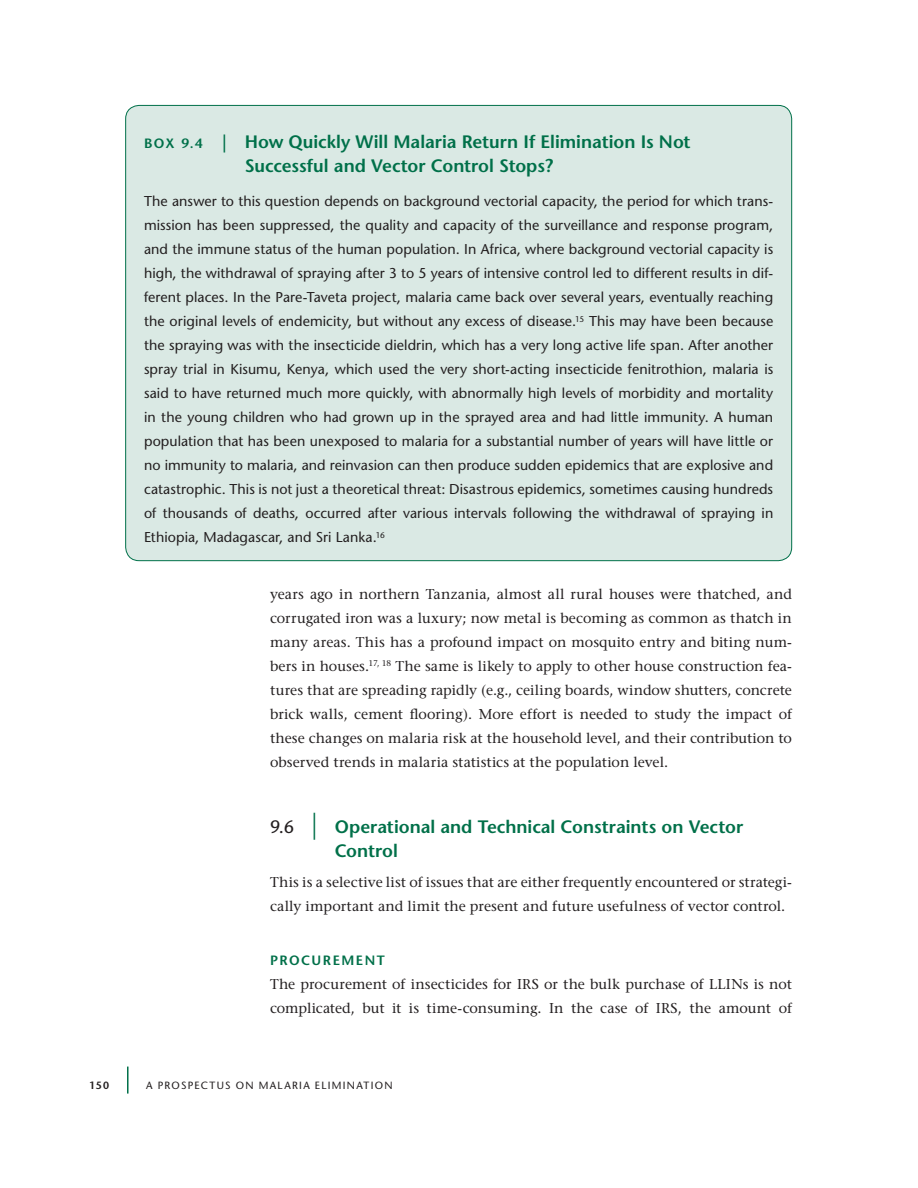
<style>
.page{position:relative;width:918px;height:1188px;background:#fff}
.page>*{position:absolute;margin:0;border:0;box-sizing:border-box;transform-origin:0 0}
.t1{font:600 18px/24px "Stone Sans";color:#007049}
.t2{font:14.25px/24px "Stone Sans";letter-spacing:.005em;color:#231f20;text-align:justify}
.t3{font:14.25px/24px "Stone Serif";letter-spacing:.005em;color:#231f20}
.t4{font:600 13.5px "Stone Sans";letter-spacing:.11em;color:#007049}
.t5{font:10.5px "Stone Sans";letter-spacing:.125em;color:#231f20}
.t6{font:600 10.5px "Stone Sans";color:#231f20}
.s1{font-size:13.5px}
.s2{font-weight:400;color:#231f20}
.s3{font-size:27px}
</style>
<div class="page">
<hr style="left:127px;top:1067px;width:2px;height:27px;background:#007049">
<div style="left:126px;top:105px;width:666px;height:456px;background:#dae9e4;border-radius:14px"></div>
<p class="t1" style="left:245px;top:129px;width:447px;text-indent:-101px"><span class="s1">Box 9.4</span> | How Quickly Will Malaria Return If Elimination Is Not<br>Successful and Vector Control Stops?</p>
<p class="t2" style="left:144px;top:189px;width:631px">The answer to this question depends on background vectorial capacity, the period for which trans&shy;mission has been suppressed, the quality and capacity of the surveillance and response program, and the immune status of the human population. In Africa, where background vectorial capacity is high, the withdrawal of spraying after 3 to 5 years of intensive control led to different results in dif&shy;ferent places. In the Pare-Taveta project, malaria came back over several years, eventually reaching the original levels of endemicity, but without any excess of disease.<sup>15</sup> This may have been because the spraying was with the insecticide dieldrin, which has a very long active life span. After another spray trial in Kisumu, Kenya, which used the very short-acting insecticide fenitrothion, malaria is said to have returned much more quickly, with abnormally high levels of morbidity and mortality in the young children who had grown up in the sprayed area and had little immunity. A human population that has been unexposed to malaria for a substantial number of years will have little or no immunity to malaria, and reinvasion can then produce sudden epidemics that are explosive and catastrophic. This is not just a theoretical threat: Disastrous epidemics, sometimes causing hundreds of thousands of deaths, occurred after various intervals following the withdrawal of spraying in Ethiopia, Madagascar, and Sri Lanka.<sup>16</sup></p>
<p class="t3" style="left:270px;top:582px;width:524px;text-align:justify">years ago in northern Tanzania, almost all rural houses were thatched, and corrugated iron was a luxury; now metal is becoming as common as thatch in many areas. This has a profound impact on mosquito entry and biting num&shy;bers in houses.<sup>17,</sup> <sup>18</sup> The same is likely to apply to other house construction fea&shy;tures that are spreading rapidly (e.g., ceiling boards, window shutters, concrete brick walls, cement flooring). More effort is needed to study the impact of these changes on malaria risk at the household level, and their contribution to observed trends in malaria statistics at the population level.</p>
<p class="t1" style="left:335px;top:814px;width:410px;text-indent:-65px"><span class="s2">9.6</span> <span class="s3">|</span> Operational and Technical Constraints on Vector<br>Control</p>
<p class="t3" style="left:270px;top:870px;width:524px">This is a selective list of issues that are either frequently encountered or strategi&shy;cally important and limit the present and future usefulness of vector control.</p>
<p class="t4" style="left:270px;top:952px;width:116px">Procurem ent</p>
<p class="t3" style="left:270px;top:972px;width:523px">The procurement of insecticides for IRS or the bulk purchase of LLINs is not complicated, but it is time-consuming. In the case of IRS, the amount of</p>
<p class="t6" style="left:89px;top:1079px;width:22px">150</p>
<p class="t5" style="left:146px;top:1079px;width:34px">A Prosp</p>
<p class="t5" style="left:194px;top:1079px;width:15px">ectus</p>
<p class="t5" style="left:236px;top:1079px;width:43px">on Mala</p>
<p class="t5" style="left:292px;top:1079px;width:30px">ria Elimi</p>
<p class="t5" style="left:347px;top:1079px;width:18px">natio</p>
<p class="t5" style="left:384px;top:1079px;width:10px">n</p>
</div>
